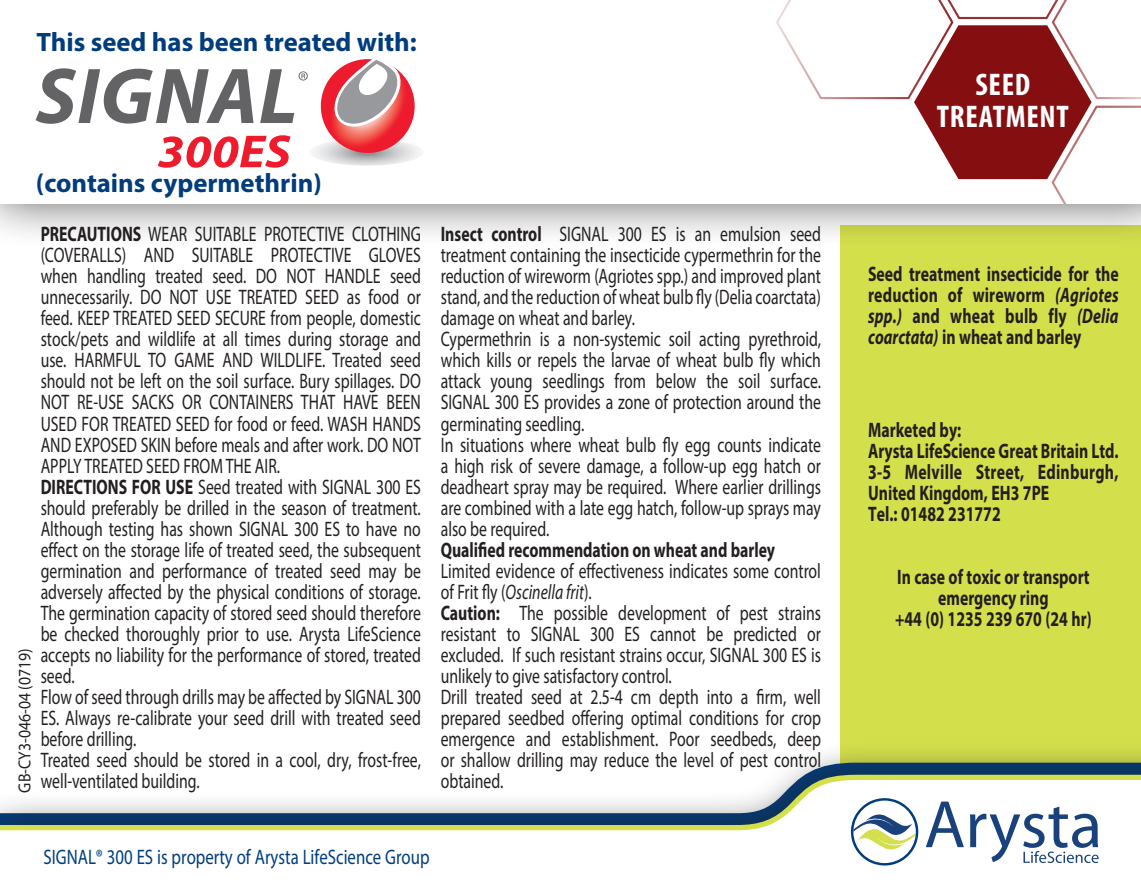
<style>
.page{position:relative;width:1141px;height:893px;background:#fff}
.page>*{position:absolute;margin:0;border:0;box-sizing:border-box;transform-origin:0 0}
.t1{font:700 condensed 31.5px "Myriad Pro";letter-spacing:.02em;color:#fff}
.t2{font:700 26.6px "Myriad Pro";color:#013d7d}
.t3{font:21px/21px "Myriad Pro";color:#231f20;text-align:justify;scale:.75 1}
.Paragraph_Style_1{font:700 21px/21px "Myriad Pro";color:#231f20;text-align:justify;scale:.75 1}
.t4{font:21px "Myriad Pro";color:#013d7d;scale:.8 1}
.t5{font:17.5px "Myriad Pro";color:#231f20;scale:.9 1}
.s1{font-weight:700}
.s2{font-style:italic}
</style>
<div class="page">
<div style="left:841px;top:226px;width:300px;height:667px;background:#d4df4c"></div>
<div style="left:0;top:0;width:1141px;height:248px;background:#231f20;opacity:.7"></div>
<div style="left:0;top:0;width:1141px;height:203px;background:#fff"></div>
<svg style="left:776px;top:0;width:365px;height:203px"></svg>
<div style="left:0;top:740px;width:1141px;height:153px;background:#231f20;opacity:.8"></div>
<svg style="left:0;top:833px;width:1141px;height:60px"></svg>
<svg style="left:0;top:772px;width:1141px;height:61px"></svg>
<svg style="left:926px;top:802px;width:38px;height:45px"></svg>
<svg style="left:970px;top:807px;width:129px;height:56px"></svg>
<svg style="left:851px;top:798px;width:68px;height:68px"></svg>
<svg style="left:158px;top:135px;width:133px;height:33px"></svg>
<svg style="left:36px;top:68px;width:217px;height:56px"></svg>
<svg style="left:260px;top:69px;width:48px;height:54px"></svg>
<svg style="left:313px;top:139px;width:108px;height:27px"></svg>
<svg style="left:321px;top:59px;width:94px;height:94px"></svg>
<svg style="left:325px;top:59px;width:85px;height:70px"></svg>
<p class="t2" style="left:37px;top:25px;width:382px">This seed has been treated with:</p>
<p class="t2" style="left:36px;top:166px;width:287px">(contains cypermethrin)</p>
<p class="t5" style="left:14px;top:793px;width:162px;rotate:-90deg">GB-CY3-046-04 (0719)</p>
<p class="t3" style="left:41px;top:224px;width:509px"><span class="s1">PRECAUTIONS</span> WEAR SUITABLE PROTECTIVE CLOTHING (COVERALLS) AND SUITABLE PROTECTIVE GLOVES when handling treated seed. DO NOT HANDLE seed unnecessarily. DO NOT USE TREATED SEED as food or feed. KEEP TREATED SEED SECURE from people, domestic stock/pets and wildlife at all times during storage and use. HARMFUL TO GAME AND WILDLIFE. Treated seed should not be left on the soil surface. Bury spillages. DO NOT RE-USE SACKS OR CONTAINERS THAT HAVE BEEN USED FOR TREATED SEED for food or feed. WASH HANDS AND EXPOSED SKIN before meals and after work. DO NOT APPLY TREATED SEED FROM THE AIR.</p>
<p class="t3" style="left:41px;top:476px;width:509px"><span class="s1">DIRECTIONS FOR USE</span> Seed treated with SIGNAL 300 ES should preferably be drilled in the season of treatment.<br>Although testing has shown SIGNAL 300 ES to have no effect on the storage life of treated seed, the subsequent germination and performance of treated seed may be adversely affected by the physical conditions of storage.<br>The germination capacity of stored seed should therefore be checked thoroughly prior to use. Arysta LifeScience accepts no liability for the performance of stored, treated seed.</p>
<p class="t3" style="left:41px;top:686px;width:509px">Flow of seed through drills may be affected by SIGNAL 300<br>ES. Always re-calibrate your seed drill with treated seed before drilling.</p>
<p class="t3" style="left:41px;top:749px;width:508px">Treated seed should be stored in a cool, dry, frost-free, well-ventilated building.</p>
<p class="t3" style="left:441px;top:224px;width:509px"><span class="s1">Insect control</span> SIGNAL 300 ES is an emulsion seed treatment containing the insecticide cypermethrin for the reduction of wireworm (Agriotes spp.) and improved plant stand, and the reduction of wheat bulb fly (Delia coarctata) damage on wheat and barley.</p>
<p class="t3" style="left:441px;top:329px;width:508px">Cypermethrin is a non-systemic soil acting pyrethroid, which kills or repels the larvae of wheat bulb fly which attack young seedlings from below the soil surface.<br>SIGNAL 300 ES provides a zone of protection around the germinating seedling.</p>
<p class="t3" style="left:441px;top:434px;width:509px">In situations where wheat bulb fly egg counts indicate a high risk of severe damage, a follow-up egg hatch or deadheart spray may be required. Where earlier drillings are combined with a late egg hatch, follow-up sprays may also be required.</p>
<p class="Paragraph_Style_1" style="left:441px;top:538px;width:447px">Qualified recommendation on wheat and barley</p>
<p class="t3" style="left:441px;top:560px;width:508px">Limited evidence of effectiveness indicates some control of Frit fly (<span class="s2">Oscinella frit</span>).</p>
<p class="t3" style="left:441px;top:602px;width:509px"><span class="s1">Caution:</span> The possible development of pest strains resistant to SIGNAL 300 ES cannot be predicted or excluded. If such resistant strains occur, SIGNAL 300 ES is unlikely to give satisfactory control.</p>
<p class="t3" style="left:441px;top:686px;width:509px">Drill treated seed at 2.5-4 cm depth into a firm, well prepared seedbed offering optimal conditions for crop emergence and establishment. Poor seedbeds, deep or shallow drilling may reduce the level of pest control obtained.</p>
<p class="t4" style="left:44px;top:844px;width:484px">SIGNAL® 300 ES is property of Arysta LifeScience Group</p>
<p class="t1" style="left:975px;top:65px;width:56px">SEED</p>
<p class="t1" style="left:937px;top:96px;width:133px">TREATMENT</p>
<p class="Paragraph_Style_1" style="left:868px;top:263px;width:336px">Seed treatment insecticide for the reduction of wireworm <span class="s2">(Agriotes spp.)</span> and wheat bulb fly <span class="s2">(Delia coarctata)</span> in wheat and barley</p>
<p class="Paragraph_Style_1" style="left:868px;top:419px;width:126px">Marketed by:</p>
<p class="Paragraph_Style_1" style="left:868px;top:440px;width:335px">Arysta LifeScience Great Britain Ltd.</p>
<p class="Paragraph_Style_1" style="left:868px;top:461px;width:335px">3-5 Melville Street, Edinburgh,<br>United Kingdom, EH3 7PE</p>
<p class="Paragraph_Style_1" style="left:868px;top:503px;width:178px">Tel.: 01482 231772</p>
<p class="Paragraph_Style_1" style="left:897px;top:566px;width:258px;text-align:center">In case of toxic or transport emergency ring</p>
<p class="Paragraph_Style_1" style="left:895px;top:608px;width:263px">+44 (0) 1235 239 670 (24 hr)</p>
</div>
